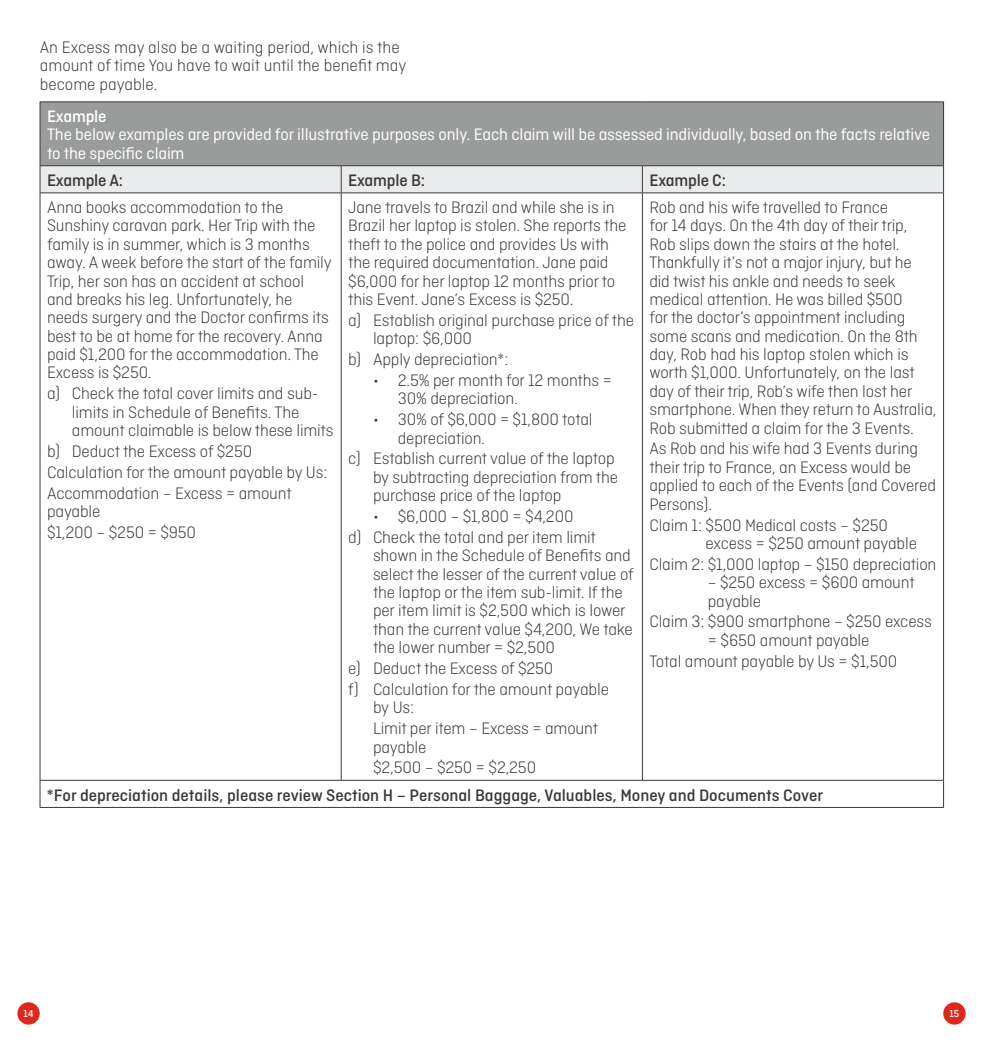
<style>
.page{position:relative;width:983px;height:1042px;background:#fff}
.page>*{position:absolute;margin:0;border:0;box-sizing:border-box;transform-origin:0 0}
.t1{font:300 17.5px/18.4px "Ciutadella";letter-spacing:-.01em;color:#3b3936}
.t2{font:17.5px/18.4px "Ciutadella";letter-spacing:-.01em;color:#fff}
.t3{font:500 17.5px "Ciutadella";color:#3b3936}
.t4{font:500 17.5px "Ciutadella";letter-spacing:-.01em;color:#fff}
.t5{font:500 10.5px "Ciutadella";color:#fff}
</style>
<div class="page">
<div style="left:17px;top:1002px;width:23px;height:22px;background:#df271c;border-radius:50%"></div>
<div style="left:943px;top:1002px;width:22px;height:22px;background:#df271c;border-radius:50%"></div>
<div style="left:40px;top:102px;width:903px;height:64px;background:#9a9b9b"></div>
<hr style="left:40px;top:102px;width:301px;height:1px;background:#3b3936">
<hr style="left:40px;top:102px;width:1px;height:63px;background:#3b3936">
<hr style="left:341px;top:102px;width:301px;height:1px;background:#3b3936">
<hr style="left:642px;top:102px;width:301px;height:1px;background:#3b3936">
<hr style="left:943px;top:102px;width:1px;height:63px;background:#3b3936">
<hr style="left:40px;top:165px;width:301px;height:1px;background:#3b3936">
<hr style="left:341px;top:165px;width:301px;height:1px;background:#3b3936">
<hr style="left:642px;top:165px;width:301px;height:1px;background:#3b3936">
<svg style="left:40px;top:166px;width:904px;height:27px;background:#e3e4e5"></svg>
<hr style="left:40px;top:193px;width:301px;height:1px;background:#3b3936">
<hr style="left:40px;top:193px;width:1px;height:587px;background:#3b3936">
<hr style="left:341px;top:193px;width:301px;height:1px;background:#3b3936">
<hr style="left:341px;top:193px;width:1px;height:587px;background:#3b3936">
<hr style="left:642px;top:193px;width:301px;height:1px;background:#3b3936">
<hr style="left:642px;top:193px;width:1px;height:587px;background:#3b3936">
<hr style="left:943px;top:193px;width:1px;height:587px;background:#3b3936">
<hr style="left:40px;top:780px;width:301px;height:1px;background:#3b3936">
<svg style="left:40px;top:780px;width:1px;height:27px"></svg>
<hr style="left:341px;top:780px;width:301px;height:1px;background:#3b3936">
<hr style="left:642px;top:780px;width:301px;height:1px;background:#3b3936">
<svg style="left:943px;top:780px;width:1px;height:27px"></svg>
<hr style="left:40px;top:807px;width:301px;height:1px;background:#3b3936">
<hr style="left:341px;top:807px;width:301px;height:1px;background:#3b3936">
<hr style="left:642px;top:807px;width:301px;height:1px;background:#3b3936">
<p class="t1" style="left:40px;top:38px;width:368px">An Excess may also be a waiting period, which is the amount of time You have to wait until the benefit may become payable.</p>
<p class="t4" style="left:47px;top:106px;width:61px">Example</p>
<p class="t2" style="left:47px;top:125px;width:884px">The below examples are provided for illustrative purposes only. Each claim will be assessed individually, based on the facts relative to the specific claim</p>
<p class="t3" style="left:47px;top:170px;width:78px">Example A:</p>
<p class="t3" style="left:348px;top:170px;width:78px">Example B:</p>
<p class="t3" style="left:649px;top:170px;width:78px">Example C:</p>
<p class="t1" style="left:47px;top:198px;width:286px">Anna books accommodation to the Sunshiny caravan park. Her Trip with the family is in summer, which is 3 months away. A week before the start of the family Trip, her son has an accident at school and breaks his leg. Unfortunately, he needs surgery and the Doctor confirms its best to be at home for the recovery. Anna paid $1,200 for the accommodation. The Excess is $250.</p>
<p class="t1" style="left:72px;top:384px;width:263px;text-indent:-25px">a) Check the total cover limits and sub&shy;limits in Schedule of Benefits. The amount claimable is below these limits</p>
<p class="t1" style="left:47px;top:441px;width:282px;line-height:20.8px">b) Deduct the Excess of $250<br>Calculation for the amount payable by Us:<br>Accommodation – Excess = amount</p>
<p class="t1" style="left:47px;top:501px;width:150px;line-height:20.8px">payable<br>$1,200 – $250 = $950</p>
<p class="t1" style="left:348px;top:198px;width:279px">Jane travels to Brazil and while she is in Brazil her laptop is stolen. She reports the theft to the police and provides Us with the required documentation. Jane paid $6,000 for her laptop 12 months prior to this Event. Jane’s Excess is $250.</p>
<p class="t1" style="left:373px;top:311px;width:262px;text-indent:-25px">a) Establish original purchase price of the laptop: $6,000</p>
<p class="t1" style="left:348px;top:350px;width:162px">b) Apply depreciation*:</p>
<p class="t1" style="left:398px;top:371px;width:215px;text-indent:-25px">• 2.5% per month for 12 months =<br>30% depreciation.</p>
<p class="t1" style="left:398px;top:410px;width:196px;text-indent:-25px">• 30% of $6,000 = $1,800 total depreciation.</p>
<p class="t1" style="left:373px;top:449px;width:246px;text-indent:-25px">c) Establish current value of the laptop by subtracting depreciation from the purchase price of the laptop</p>
<p class="t1" style="left:348px;top:506px;width:249px;line-height:20.8px;text-align:center">• $6,000 – $1,800 = $4,200<br>d) Check the total and per item limit</p>
<p class="t1" style="left:373px;top:546px;width:262px">shown in the Schedule of Benefits and select the lesser of the current value of the laptop or the item sub-limit. If the per item limit is $2,500 which is lower than the current value $4,200, We take the lower number = $2,500</p>
<p class="t1" style="left:348px;top:658px;width:262px;line-height:20.8px">e) Deduct the Excess of $250<br>f) Calculation for the amount payable</p>
<p class="t1" style="left:373px;top:697px;width:226px;line-height:20.8px">by Us:<br>Limit per item – Excess = amount</p>
<p class="t1" style="left:373px;top:736px;width:165px;line-height:20.8px">payable<br>$2,500 – $250 = $2,250</p>
<p class="t1" style="left:649px;top:198px;width:288px">Rob and his wife travelled to France<br>for 14 days. On the 4th day of their trip, Rob slips down the stairs at the hotel.<br>Thankfully it’s not a major injury, but he did twist his ankle and needs to seek medical attention. He was billed $500<br>for the doctor’s appointment including some scans and medication. On the 8th day, Rob had his laptop stolen which is worth $1,000. Unfortunately, on the last day of their trip, Rob’s wife then lost her smartphone. When they return to Australia, Rob submitted a claim for the 3 Events.</p>
<p class="t1" style="left:649px;top:439px;width:288px">As Rob and his wife had 3 Events during their trip to France, an Excess would be applied to each of the Events (and Covered<br>Persons).</p>
<p class="t1" style="left:705px;top:515px;width:213px;text-indent:-56px">Claim 1: $500 Medical costs – $250 excess = $250 amount payable</p>
<p class="t1" style="left:649px;top:555px;width:288px">Claim 2: $1,000 laptop – $150 depreciation</p>
<p class="t1" style="left:707px;top:573px;width:208px">– $250 excess = $600 amount payable</p>
<p class="t1" style="left:649px;top:612px;width:284px;text-align:center">Claim 3: $900 smartphone – $250 excess = $650 amount payable</p>
<p class="t1" style="left:649px;top:651px;width:249px">Total amount payable by Us = $1,500</p>
<p class="t3" style="left:47px;top:785px;width:777px">*For depreciation details, please review Section H – Personal Baggage, Valuables, Money and Documents Cover</p>
<p class="t5" style="left:24px;top:1007px;width:11px">14</p>
<p class="t5" style="left:949px;top:1007px;width:11px">15</p>
</div>
